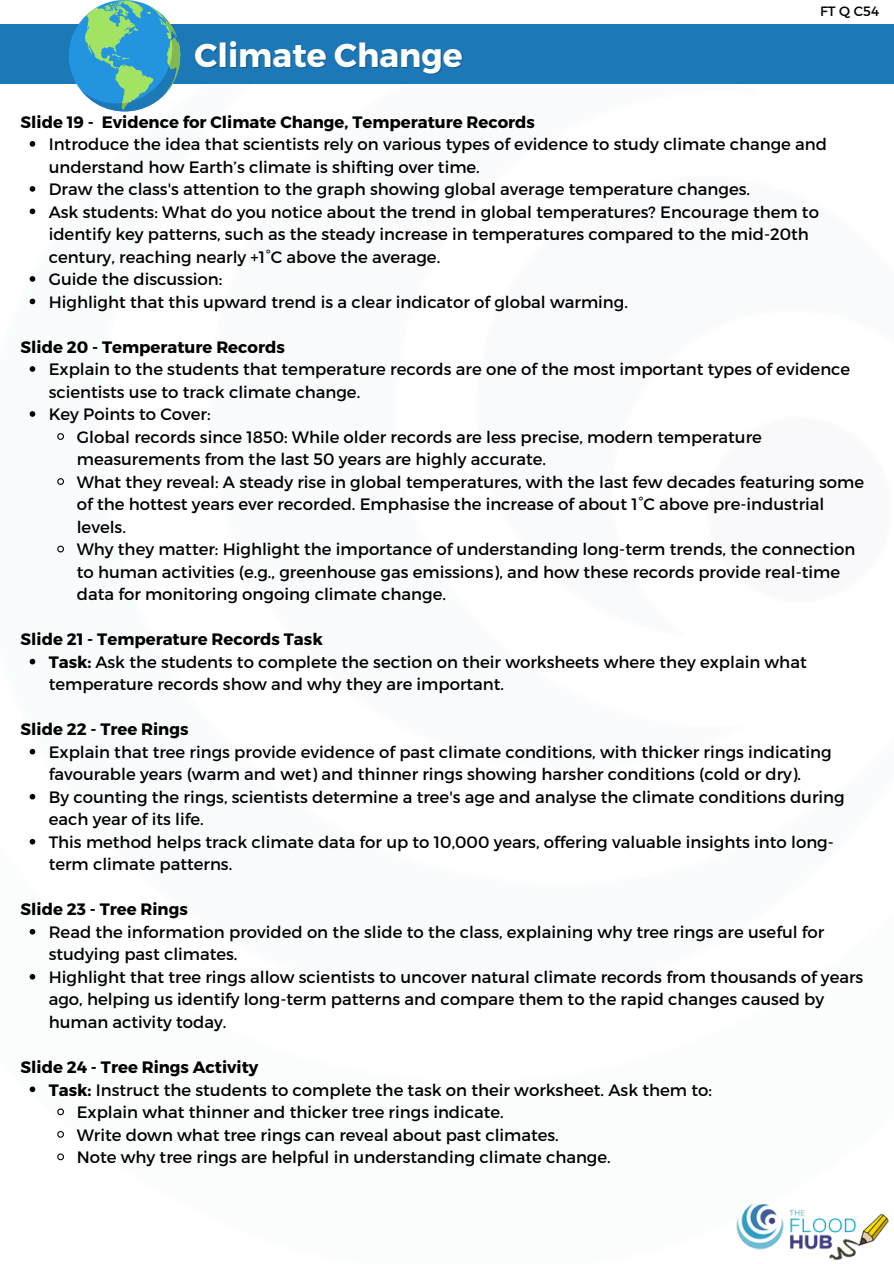
<style>
.page{position:relative;width:894px;height:1264px;background:#fff}
.page>*{position:absolute;margin:0;border:0;box-sizing:border-box;transform-origin:0 0}
.t1{font:700 33px "Montserrat";color:#fff}
.t2{font:16.5px/22.5px "Montserrat";color:#000}
.t3{font:700 16.5px "Montserrat";color:#000}
.t4{font:13.5px "Montserrat";color:#000}
.s1{font-weight:700}
</style>
<div class="page">
<div style="left:0;top:24px;width:893px;height:60px;background:#1c78b6"></div>
<div style="left:69px;top:0;width:111px;height:111px;background:#2394e0;border-radius:50%"></div>
<svg style="left:81px;top:0;width:99px;height:111px"></svg>
<svg style="left:30px;top:141px;width:5px;height:6px"></svg>
<svg style="left:30px;top:186px;width:5px;height:6px"></svg>
<svg style="left:30px;top:208px;width:5px;height:6px"></svg>
<svg style="left:30px;top:276px;width:5px;height:6px"></svg>
<svg style="left:30px;top:298px;width:5px;height:6px"></svg>
<svg style="left:30px;top:366px;width:5px;height:6px"></svg>
<svg style="left:30px;top:411px;width:5px;height:6px"></svg>
<svg style="left:57px;top:433px;width:7px;height:7px"></svg>
<svg style="left:57px;top:478px;width:7px;height:7px"></svg>
<svg style="left:57px;top:545px;width:7px;height:8px"></svg>
<svg style="left:30px;top:658px;width:5px;height:6px"></svg>
<svg style="left:30px;top:748px;width:5px;height:6px"></svg>
<svg style="left:30px;top:793px;width:5px;height:6px"></svg>
<svg style="left:30px;top:838px;width:5px;height:6px"></svg>
<svg style="left:30px;top:928px;width:5px;height:6px"></svg>
<svg style="left:30px;top:974px;width:5px;height:5px"></svg>
<svg style="left:30px;top:1086px;width:5px;height:6px"></svg>
<svg style="left:57px;top:1108px;width:7px;height:8px"></svg>
<svg style="left:57px;top:1131px;width:7px;height:7px"></svg>
<svg style="left:57px;top:1153px;width:7px;height:8px"></svg>
<img style="left:736px;top:1204px;width:153px;height:56px">
<p class="t1" style="left:194px;top:34px;width:269px">Climate Change</p>
<p class="t4" style="left:820px;top:3px;width:60px">FT Q C54</p>
<p class="t3" style="left:21px;top:111px;width:516px">Slide 19 - Evidence for Climate Change, Temperature Records</p>
<p class="t2" style="left:49px;top:132px;width:779px">Introduce the idea that scientists rely on various types of evidence to study climate change and understand how Earth’s climate is shifting over time.</p>
<h1 class="t2" style="left:49px;top:177px;width:702px">Draw the class's attention to the graph showing global average temperature changes.</h1>
<h2 class="t2" style="left:49px;top:200px;width:771px">Ask students: What do you notice about the trend in global temperatures? Encourage them to identify key patterns, such as the steady increase in temperatures compared to the mid-20th century, reaching nearly +1°C above the average.</h2>
<p class="t2" style="left:49px;top:267px;width:175px">Guide the discussion:</p>
<p class="t2" style="left:49px;top:290px;width:580px">Highlight that this upward trend is a clear indicator of global warming.</p>
<p class="t3" style="left:21px;top:336px;width:265px">Slide 20 - Temperature Records</p>
<p class="t2" style="left:49px;top:357px;width:802px">Explain to the students that temperature records are one of the most important types of evidence scientists use to track climate change.</p>
<p class="t2" style="left:49px;top:402px;width:163px">Key Points to Cover:</p>
<h2 class="t2" style="left:77px;top:425px;width:686px">Global records since 1850: While older records are less precise, modern temperature measurements from the last 50 years are highly accurate.</h2>
<p class="t2" style="left:77px;top:470px;width:788px">What they reveal: A steady rise in global temperatures, with the last few decades featuring some of the hottest years ever recorded. Emphasise the increase of about 1°C above pre-industrial levels.</p>
<p class="t2" style="left:77px;top:537px;width:779px">Why they matter: Highlight the importance of understanding long-term trends, the connection to human activities (e.g., greenhouse gas emissions), and how these records provide real-time data for monitoring ongoing climate change.</p>
<p class="t3" style="left:21px;top:628px;width:303px">Slide 21 - Temperature Records Task</p>
<p class="t2" style="left:49px;top:650px;width:759px"><span class="s1">Task:</span> Ask the students to complete the section on their worksheets where they explain what temperature records show and why they are important.</p>
<p class="t3" style="left:21px;top:718px;width:169px">Slide 22 - Tree Rings</p>
<h2 class="t2" style="left:49px;top:740px;width:784px">Explain that tree rings provide evidence of past climate conditions, with thicker rings indicating favourable years (warm and wet) and thinner rings showing harsher conditions (cold or dry).</h2>
<p class="t2" style="left:49px;top:785px;width:797px">By counting the rings, scientists determine a tree's age and analyse the climate conditions during each year of its life.</p>
<h2 class="t2" style="left:49px;top:830px;width:786px">This method helps track climate data for up to 10,000 years, offering valuable insights into long&shy;term climate patterns.</h2>
<p class="t3" style="left:21px;top:898px;width:169px">Slide 23 - Tree Rings</p>
<p class="t2" style="left:49px;top:920px;width:777px">Read the information provided on the slide to the class, explaining why tree rings are useful for studying past climates.</p>
<p class="t2" style="left:49px;top:965px;width:815px">Highlight that tree rings allow scientists to uncover natural climate records from thousands of years ago, helping us identify long-term patterns and compare them to the rapid changes caused by human activity today.</p>
<h2 class="t3" style="left:21px;top:1056px;width:239px">Slide 24 - Tree Rings Activity</h2>
<p class="t2" style="left:49px;top:1077px;width:664px"><span class="s1">Task:</span> Instruct the students to complete the task on their worksheet. Ask them to:</p>
<p class="t2" style="left:77px;top:1100px;width:428px">Explain what thinner and thicker tree rings indicate.</p>
<h2 class="t2" style="left:77px;top:1122px;width:483px">Write down what tree rings can reveal about past climates.</h2>
<p class="t2" style="left:77px;top:1145px;width:535px">Note why tree rings are helpful in understanding climate change.</p>
</div>
